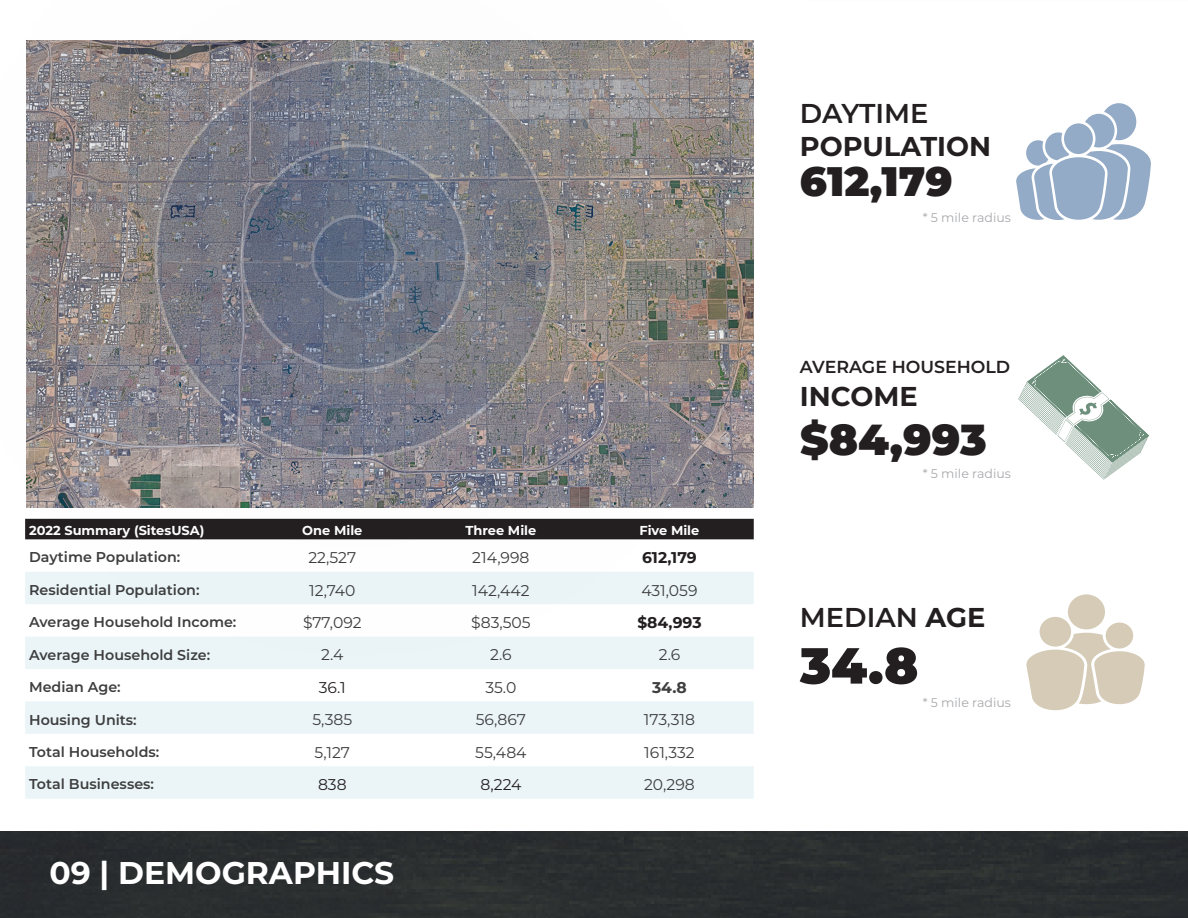
<style>
.page{position:relative;width:1188px;height:918px;background:#fff}
.page>*{position:absolute;margin:0;border:0;box-sizing:border-box;transform-origin:0 0}
.t1{font:900 50.7px "Montserrat";color:#231f20}
.t2{font:900 43.35px "Montserrat";color:#231f20}
.t3{font:900 41.25px "Montserrat";color:#231f20}
.t4{font:700 31.35px "Montserrat";color:#fff}
.t5{font:600 27.3px "Montserrat";color:#231f20}
.t6{font:700 27.3px "Montserrat";color:#231f20}
.t7{font:600 17.4px "Montserrat";color:#231f20}
.t8{font:15.6px "Montserrat";color:#3e3e3f}
.t9{font:700 15.6px "Montserrat";color:#231f20}
.t10{font:15.6px "Montserrat";color:#231f20}
.t11{font:700 15.6px "Montserrat";color:#3e3e3f}
.t12{font:600 14.25px "Montserrat";color:#3e3e3f}
.t13{font:700 12.9px "Montserrat";color:#fff}
.t14{font:12.6px "Montserrat";color:#a8a9ad}
.s1{font-weight:700}
</style>
<div class="page">
<div style="left:0;top:0;width:921px;height:825px;background:#231f20;opacity:.25"></div>
<div style="left:0;top:0;width:828px;height:732px;background:#231f20;opacity:.25"></div>
<svg style="left:313px;top:216px;width:83px;height:84px;background:#5e6b82"></svg>
<div style="left:311px;top:215px;width:86px;height:86px;border:3px solid #fff;border-radius:50%"></div>
<svg style="left:1018px;top:355px;width:131px;height:125px"></svg>
<svg style="left:1026px;top:594px;width:119px;height:116px"></svg>
<svg style="left:1016px;top:103px;width:135px;height:117px"></svg>
<div style="left:0;top:831px;width:1188px;height:87px;background:#2a2e2f"></div>
<p class="t13" style="left:29px;top:521px;width:177px">2022 Summary (SitesUSA)</p>
<p class="t13" style="left:302px;top:521px;width:62px">One Mile</p>
<p class="t13" style="left:465px;top:521px;width:72px">Three Mile</p>
<p class="t13" style="left:640px;top:521px;width:61px">Five Mile</p>
<p class="t12" style="left:29px;top:547px;width:153px">Daytime Population:</p>
<p class="t8" style="left:308px;top:547px;width:49px">22,527</p>
<p class="t8" style="left:472px;top:547px;width:59px">214,998</p>
<p class="t9" style="left:642px;top:546px;width:56px">612,179</p>
<p class="t12" style="left:29px;top:580px;width:172px">Residential Population:</p>
<p class="t8" style="left:309px;top:579px;width:48px">12,740</p>
<p class="t8" style="left:472px;top:579px;width:59px">142,442</p>
<p class="t8" style="left:641px;top:579px;width:58px">431,059</p>
<p class="t12" style="left:29px;top:612px;width:209px">Average Household Income:</p>
<p class="t8" style="left:303px;top:612px;width:60px">$77,092</p>
<p class="t8" style="left:471px;top:612px;width:61px">$83,505</p>
<p class="t9" style="left:637px;top:611px;width:66px">$84,993</p>
<p class="t12" style="left:29px;top:645px;width:183px">Average Household Size:</p>
<p class="t8" style="left:321px;top:644px;width:24px">2.4</p>
<p class="t8" style="left:490px;top:644px;width:23px">2.6</p>
<p class="t8" style="left:659px;top:644px;width:23px">2.6</p>
<p class="t12" style="left:29px;top:677px;width:93px">Median Age:</p>
<p class="t10" style="left:319px;top:677px;width:29px">36.1</p>
<p class="t8" style="left:485px;top:677px;width:32px">35.0</p>
<p class="t11" style="left:652px;top:676px;width:36px">34.8</p>
<p class="t12" style="left:29px;top:709px;width:109px">Housing Units:</p>
<p class="t8" style="left:312px;top:709px;width:41px">5,385</p>
<p class="t8" style="left:476px;top:709px;width:52px">56,867</p>
<p class="t8" style="left:644px;top:709px;width:53px">173,318</p>
<p class="t12" style="left:29px;top:742px;width:132px">Total Households:</p>
<p class="t8" style="left:315px;top:741px;width:37px">5,127</p>
<p class="t8" style="left:475px;top:741px;width:53px">55,484</p>
<p class="t8" style="left:644px;top:741px;width:52px">161,332</p>
<p class="t12" style="left:29px;top:774px;width:126px">Total Businesses:</p>
<p class="t10" style="left:318px;top:774px;width:30px">838</p>
<p class="t10" style="left:480px;top:774px;width:43px">8,224</p>
<p class="t8" style="left:644px;top:774px;width:52px">20,298</p>
<p class="t4" style="left:49px;top:850px;width:346px">09 | DEMOGRAPHICS</p>
<p class="t5" style="left:800px;top:94px;width:130px">DAYTIME</p>
<p class="t6" style="left:800px;top:126px;width:193px">POPULATION</p>
<p class="t3" style="left:800px;top:150px;width:154px">612,179</p>
<p class="t14" style="left:923px;top:209px;width:90px">* 5 mile radius</p>
<p class="t7" style="left:800px;top:355px;width:212px">AVERAGE HOUSEHOLD</p>
<p class="t6" style="left:800px;top:377px;width:119px">INCOME</p>
<p class="t2" style="left:800px;top:407px;width:188px">$84,993</p>
<p class="t14" style="left:923px;top:464px;width:90px">* 5 mile radius</p>
<p class="t5" style="left:800px;top:598px;width:187px">MEDIAN <span class="s1">AGE</span></p>
<p class="t1" style="left:800px;top:628px;width:120px">34.8</p>
<p class="t14" style="left:923px;top:694px;width:90px">* 5 mile radius</p>
</div>
